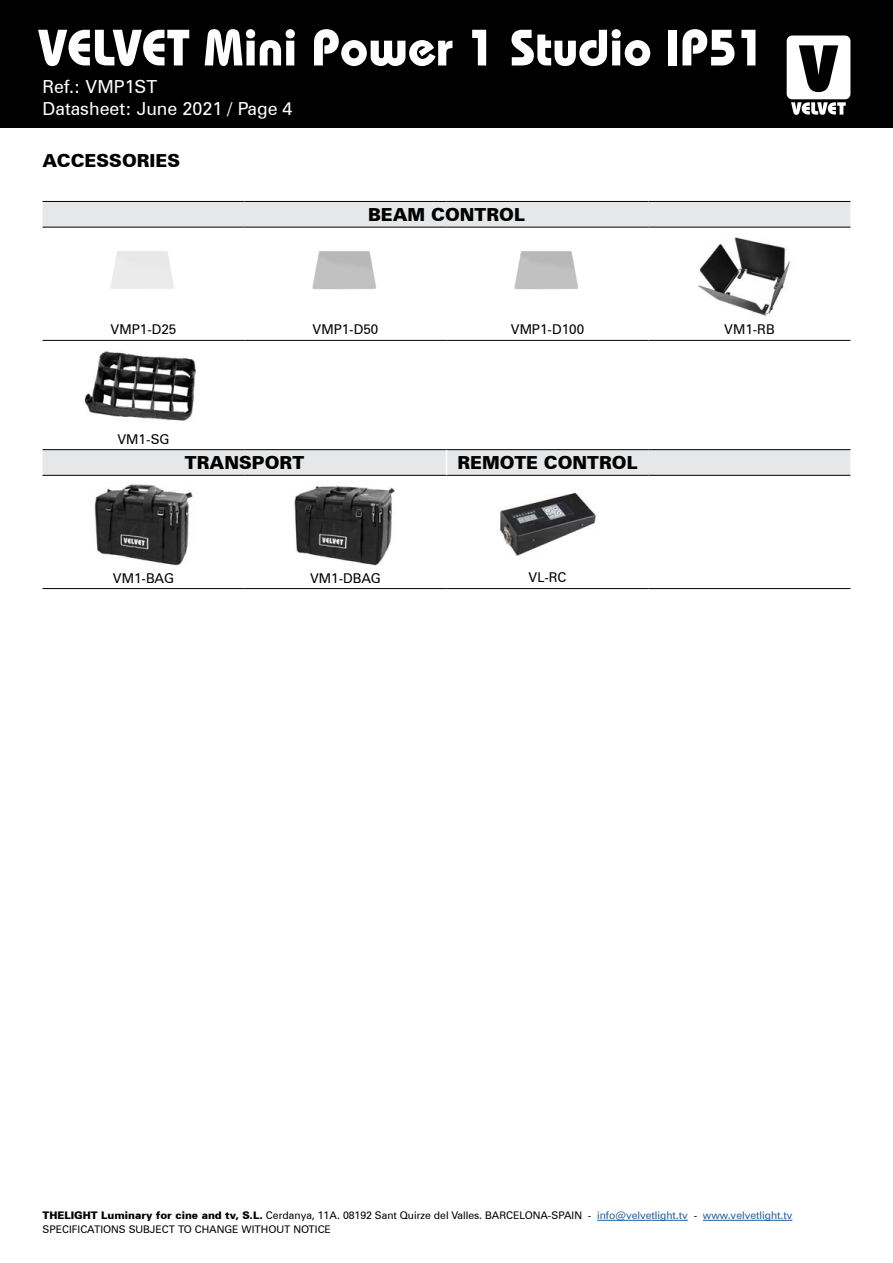
<style>
.page{position:relative;width:893px;height:1263px;background:#fff}
.page>*{position:absolute;margin:0;border:0;box-sizing:border-box;transform-origin:0 0}
.t1{font:700 51px "Bauhaus Std";color:#fff}
.t2{font:900 18px "Zurich BT";color:#000}
.t3{font:18px/21.6px "Zurich BT";color:#fff}
.t4{font:13.5px "Zurich BT";color:#000}
.t5{font:10.5px/13.5px "Zurich BT";color:#000}
.s1{font-weight:900}
.s2{color:#215e9e}
</style>
<div class="page">
<div style="left:0;top:0;width:893px;height:128px;background:#000"></div>
<hr style="left:597px;top:1220px;width:91px;height:1px;background:#215e9e">
<hr style="left:703px;top:1220px;width:89px;height:1px;background:#215e9e">
<svg style="left:787px;top:36px;width:63px;height:79px"></svg>
<svg style="left:43px;top:202px;width:807px;height:273px"></svg>
<hr style="left:446px;top:449px;width:202px;height:1px;background:#000">
<hr style="left:648px;top:449px;width:202px;height:1px;background:#000">
<hr style="left:43px;top:227px;width:201px;height:1px;background:#000">
<hr style="left:244px;top:227px;width:202px;height:1px;background:#000">
<hr style="left:43px;top:475px;width:201px;height:1px;background:#000">
<hr style="left:244px;top:475px;width:202px;height:1px;background:#000">
<hr style="left:446px;top:227px;width:202px;height:1px;background:#000">
<hr style="left:648px;top:227px;width:202px;height:1px;background:#000">
<hr style="left:43px;top:340px;width:201px;height:1px;background:#000">
<hr style="left:244px;top:340px;width:202px;height:1px;background:#000">
<hr style="left:446px;top:340px;width:202px;height:1px;background:#000">
<hr style="left:648px;top:340px;width:202px;height:1px;background:#000">
<hr style="left:446px;top:475px;width:202px;height:1px;background:#000">
<hr style="left:648px;top:475px;width:202px;height:1px;background:#000">
<hr style="left:43px;top:201px;width:201px;height:1px;background:#000">
<hr style="left:244px;top:201px;width:202px;height:1px;background:#000">
<hr style="left:446px;top:201px;width:202px;height:1px;background:#000">
<hr style="left:648px;top:201px;width:202px;height:1px;background:#000">
<hr style="left:43px;top:449px;width:201px;height:1px;background:#000">
<hr style="left:244px;top:449px;width:202px;height:1px;background:#000">
<hr style="left:43px;top:588px;width:201px;height:1px;background:#000">
<hr style="left:244px;top:588px;width:202px;height:1px;background:#000">
<hr style="left:446px;top:588px;width:202px;height:1px;background:#000">
<hr style="left:648px;top:588px;width:202px;height:1px;background:#000">
<svg style="left:446px;top:450px;width:1px;height:25px"></svg>
<img style="left:80px;top:233px;width:127px;height:77px">
<img style="left:282px;top:233px;width:127px;height:77px">
<img style="left:484px;top:233px;width:127px;height:77px">
<img style="left:686px;top:233px;width:127px;height:85px">
<img style="left:80px;top:346px;width:127px;height:81px">
<img style="left:94px;top:484px;width:99px;height:82px">
<img style="left:294px;top:486px;width:101px;height:80px">
<img style="left:500px;top:492px;width:97px;height:64px">
<h1 class="t1" style="left:38px;top:16px;width:728px">VELVET Mini Power 1 Studio IP51</h1>
<h2 class="t3" style="left:43px;top:76px;width:252px">Ref.: VMP1ST<br>Datasheet: June 2021 / Page 4</h2>
<h3 class="t2" style="left:43px;top:149px;width:139px">ACCESSORIES</h3>
<h3 class="t2" style="left:368px;top:204px;width:158px">BEAM CONTROL</h3>
<p class="t4" style="left:111px;top:321px;width:67px">VMP1-D25</p>
<p class="t4" style="left:313px;top:321px;width:67px">VMP1-D50</p>
<p class="t4" style="left:511px;top:321px;width:75px">VMP1-D100</p>
<p class="t4" style="left:724px;top:321px;width:52px">VM1-RB</p>
<p class="t4" style="left:117px;top:431px;width:54px">VM1-SG</p>
<h3 class="t2" style="left:185px;top:452px;width:121px">TRANSPORT</h3>
<h3 class="t2" style="left:457px;top:452px;width:182px">REMOTE CONTROL</h3>
<p class="t4" style="left:113px;top:570px;width:63px">VM1-BAG</p>
<p class="t4" style="left:310px;top:570px;width:72px">VM1-DBAG</p>
<p class="t4" style="left:528px;top:569px;width:40px">VL-RC</p>
<p class="t5" style="left:43px;top:1209px;width:751px"><span class="s1">THELIGHT Luminary for cine and tv, S.L.</span> Cerdanya, 11A. 08192 Sant Quirze del Valles. BARCELONA-SPAIN - <span class="s2">info@velvetlight.tv</span> - <span class="s2">www.velvetlight.tv<br></span>SPECIFICATIONS SUBJECT TO CHANGE WITHOUT NOTICE</p>
</div>
